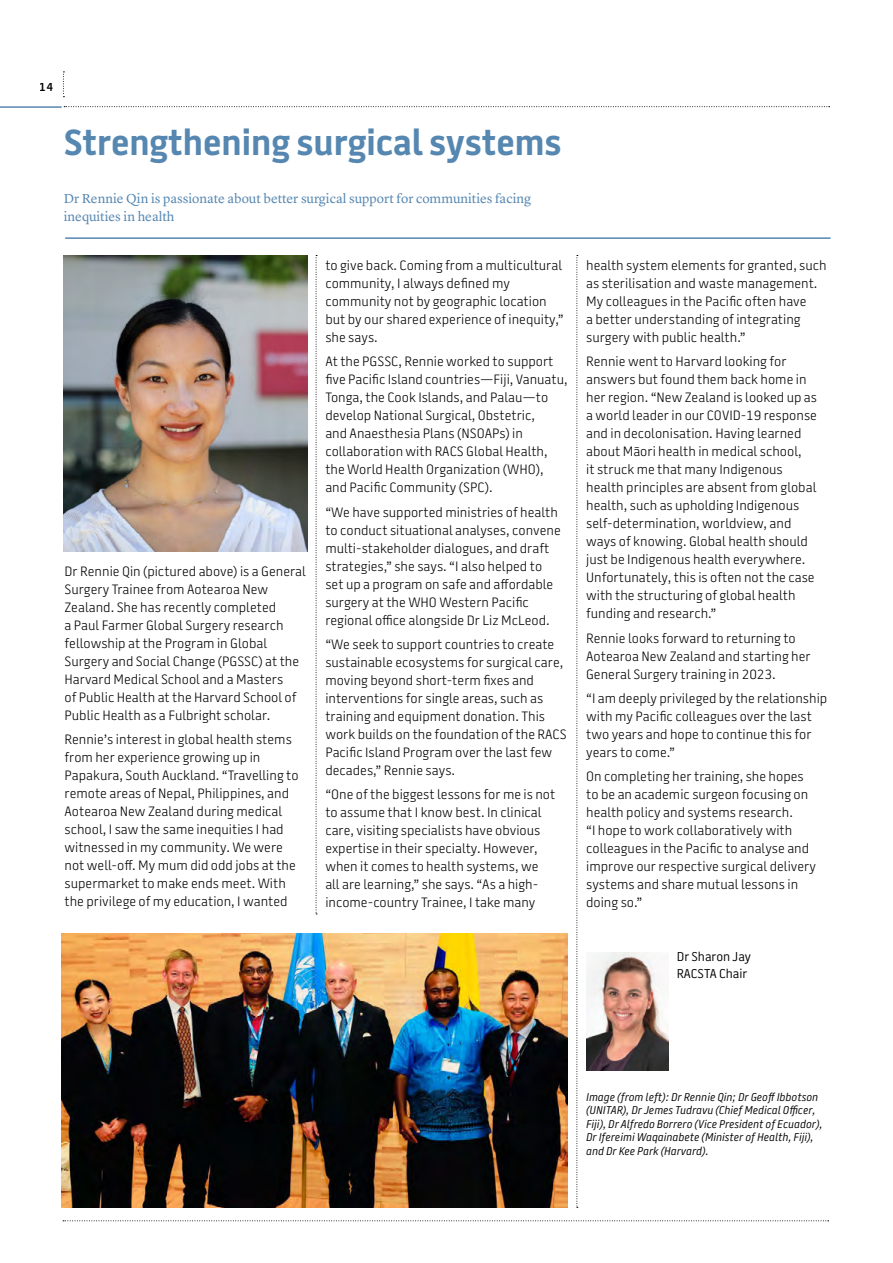
<style>
.page{position:relative;width:893px;height:1263px;background:#fff}
.page>*{position:absolute;margin:0;border:0;box-sizing:border-box;transform-origin:0 0}
.t1{font:700 36px "Battersea SANS";color:#5687b1}
.t2{font:300 13.5px/18px "Battersea SANS";color:#000}
.t3{font:13.5px/18px "Lyon Text";color:#5687b1}
.t4{font:12.75px/16.5px "Battersea SANS";color:#000}
.t5{font:600 12px "Battersea SANS";color:#000}
.t6{font:italic 11.25px/13.5px "Battersea SANS";color:#000}
</style>
<div class="page">
<svg style="left:576px;top:255px;width:2px;height:953px"></svg>
<svg style="left:316px;top:255px;width:1px;height:659px"></svg>
<hr style="left:65px;top:237px;width:766px;height:2px;background:#5687b1">
<img style="left:62px;top:933px;width:506px;height:275px">
<img style="left:64px;top:255px;width:244px;height:297px">
<img style="left:586px;top:952px;width:82px;height:118px">
<svg style="left:64px;top:106px;width:766px;height:1px"></svg>
<svg style="left:63px;top:1220px;width:766px;height:1px"></svg>
<hr style="left:0;top:106px;width:62px;height:2px;background:#5687b1">
<svg style="left:63px;top:72px;width:1px;height:25px"></svg>
<p class="t5" style="left:40px;top:79px;width:15px">14</p>
<h1 class="t1" style="left:64px;top:117px;width:499px">Strengthening surgical systems</h1>
<p class="t3" style="left:64px;top:188px;width:469px">Dr Rennie Qin is passionate about better surgical support for communities facing inequities in health</p>
<p class="t2" style="left:65px;top:562px;width:243px">Dr Rennie Qin (pictured above) is a General Surgery Trainee from Aotearoa New Zealand. She has recently completed<br>a Paul Farmer Global Surgery research fellowship at the Program in Global Surgery and Social Change (PGSSC) at the Harvard Medical School and a Masters<br>of Public Health at the Harvard School of Public Health as a Fulbright scholar.</p>
<p class="t2" style="left:65px;top:731px;width:236px">Rennie’s interest in global health stems from her experience growing up in Papakura, South Auckland. “Travelling to remote areas of Nepal, Philippines, and Aotearoa New Zealand during medical school, I saw the same inequities I had witnessed in my community. We were not well-off. My mum did odd jobs at the supermarket to make ends meet. With the privilege of my education, I wanted</p>
<p class="t2" style="left:325px;top:256px;width:240px">to give back. Coming from a multicultural community, I always defined my community not by geographic location but by our shared experience of inequity,” she says.</p>
<p class="t2" style="left:325px;top:353px;width:244px">At the PGSSC, Rennie worked to support five Pacific Island countries—Fiji, Vanuatu, Tonga, the Cook Islands, and Palau—to develop National Surgical, Obstetric,<br>and Anaesthesia Plans (NSOAPs) in collaboration with RACS Global Health, the World Health Organization (WHO), and Pacific Community (SPC).</p>
<p class="t2" style="left:325px;top:503px;width:237px">“We have supported ministries of health to conduct situational analyses, convene multi-stakeholder dialogues, and draft strategies,” she says. “I also helped to set up a program on safe and affordable surgery at the WHO Western Pacific regional office alongside Dr Liz McLeod.</p>
<p class="t2" style="left:325px;top:636px;width:243px">“We seek to support countries to create sustainable ecosystems for surgical care, moving beyond short-term fixes and interventions for single areas, such as training and equipment donation. This work builds on the foundation of the RACS Pacific Island Program over the last few decades,” Rennie says.</p>
<p class="t2" style="left:325px;top:786px;width:232px">“One of the biggest lessons for me is not to assume that I know best. In clinical care, visiting specialists have obvious expertise in their specialty. However, when it comes to health systems, we all are learning,” she says. “As a high&shy;income-country Trainee, I take many</p>
<p class="t2" style="left:586px;top:256px;width:242px">health system elements for granted, such as sterilisation and waste management.<br>My colleagues in the Pacific often have<br>a better understanding of integrating surgery with public health.”</p>
<p class="t2" style="left:586px;top:353px;width:232px">Rennie went to Harvard looking for answers but found them back home in her region. “New Zealand is looked up as a world leader in our COVID-19 response and in decolonisation. Having learned about Māori health in medical school,<br>it struck me that many Indigenous health principles are absent from global health, such as upholding Indigenous self-determination, worldview, and ways of knowing. Global health should just be Indigenous health everywhere.<br>Unfortunately, this is often not the case with the structuring of global health funding and research.”</p>
<p class="t2" style="left:586px;top:629px;width:226px">Rennie looks forward to returning to<br>Aotearoa New Zealand and starting her<br>General Surgery training in 2023.</p>
<p class="t2" style="left:586px;top:689px;width:243px">“I am deeply privileged by the relationship with my Pacific colleagues over the last two years and hope to continue this for years to come.”</p>
<p class="t2" style="left:586px;top:768px;width:231px">On completing her training, she hopes to be an academic surgeon focusing on health policy and systems research.<br>“I hope to work collaboratively with colleagues in the Pacific to analyse and improve our respective surgical delivery systems and share mutual lessons in doing so.”</p>
<p class="t4" style="left:677px;top:949px;width:76px">Dr Sharon Jay<br>RACSTA Chair</p>
<p class="t6" style="left:586px;top:1090px;width:238px">Image (from left): Dr Rennie Qin; Dr Geoff Ibbotson (UNITAR), Dr Jemes Tudravu (Chief Medical Officer, Fiji), Dr Alfredo Borrero (Vice President of Ecuador), Dr Ifereimi Waqainabete (Minister of Health, Fiji), and Dr Kee Park (Harvard).</p>
</div>
